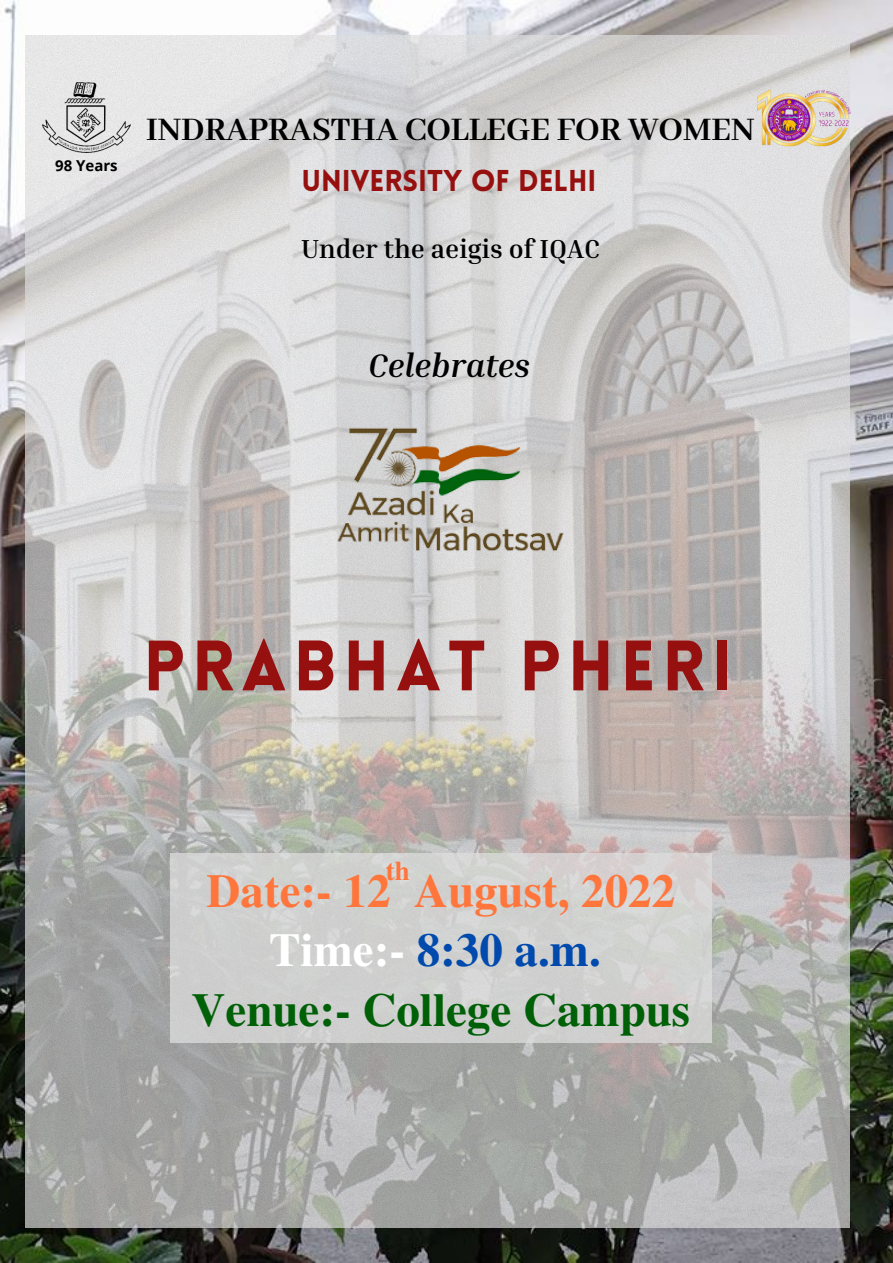
<style>
.page{position:relative;width:893px;height:1263px;background:#fff}
.page>*{position:absolute;margin:0;border:0;box-sizing:border-box;transform-origin:0 0}
.t1{font:900 69.68px "Lovelo";letter-spacing:.095em;color:#961010}
.t2{font:700 47.03px/59.6px "Te X Gyre Termes";color:#006007;text-align:center}
.t3{font:700 35.78px "Abhaya Libre";color:#000}
.t4{font:italic 700 33.45px "Inria Serif";color:#000}
.t5{font:900 29.47px "Lovelo";color:#961010}
.t6{font:700 27px "Te X Gyre Termes";color:#ff763c}
.t7{font:700 26.7px "Inria Serif";color:#000}
.t8{font:700 15px "Open Sans";color:#000}
.s1{color:#ff763c}
.s2{color:#fff}
.s3{color:#004aad}
</style>
<div class="page">
<img style="left:0;top:0;width:893px;height:1263px">
<img style="left:26px;top:35px;width:823px;height:1192px">
<img style="left:325px;top:416px;width:275px;height:147px">
<img style="left:43px;top:83px;width:87px;height:70px">
<img style="left:758px;top:89px;width:92px;height:57px">
<img style="left:170px;top:854px;width:542px;height:189px">
<p class="t8" style="left:55px;top:155px;width:64px">98 Years</p>
<p class="t3" style="left:146px;top:110px;width:609px">INDRAPRASTHA COLLEGE FOR WOMEN</p>
<p class="t5" style="left:301px;top:168px;width:297px">UNIVERSITY OF DELHI</p>
<p class="t7" style="left:301px;top:232px;width:301px">Under the aeigis of IQAC</p>
<p class="t4" style="left:368px;top:344px;width:164px">Celebrates</p>
<h1 class="t1" style="left:143px;top:638px;width:591px">PRABHAT PHERI</h1>
<p class="t6" style="left:386px;top:850px;width:25px">th</p>
<p class="t2" style="left:191px;top:859px;width:500px"><span class="s1">Date:- 12 August, 2022<br></span><span class="s2">Time:-</span> <span class="s3">8:30 a.m.<br></span>Venue:- College Campus</p>
</div>
